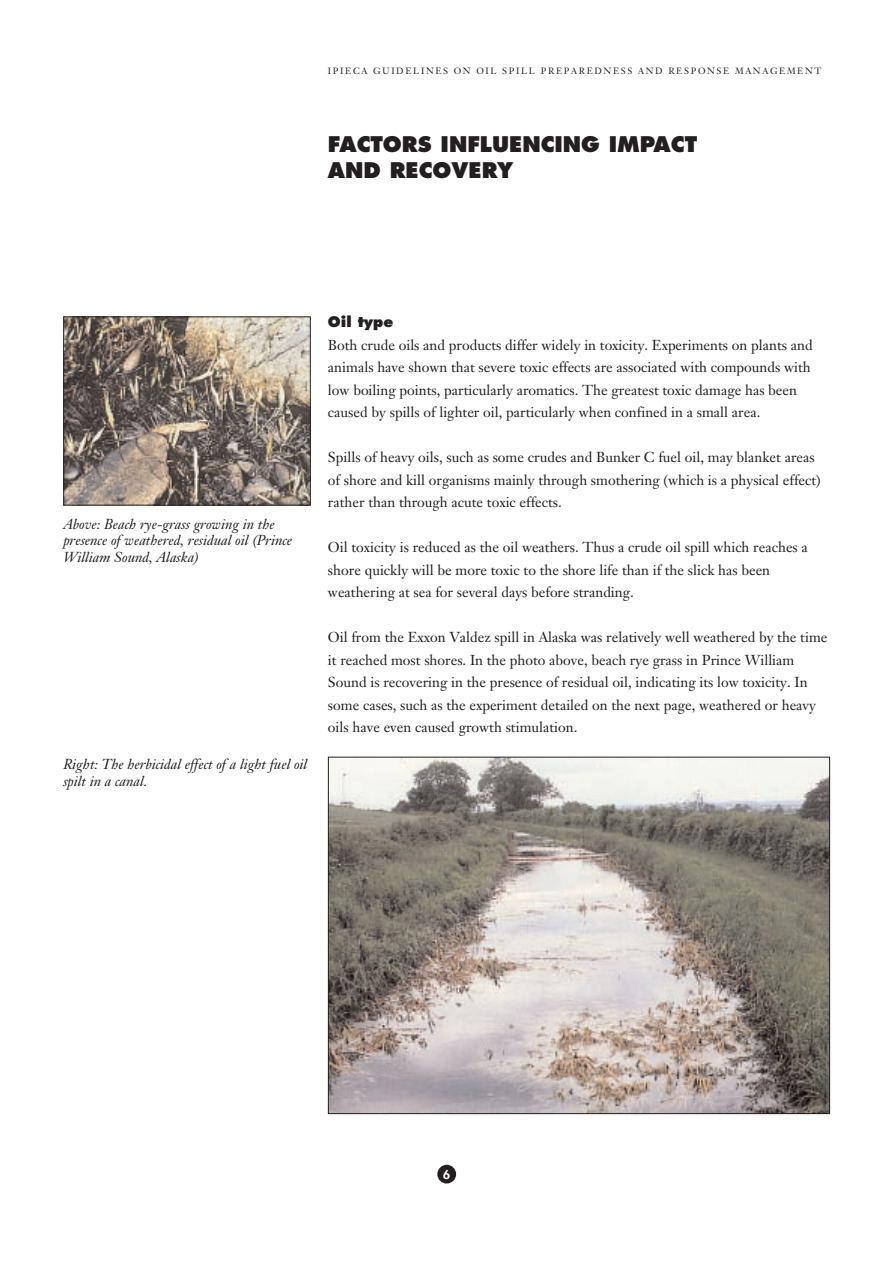
<style>
.page{position:relative;width:893px;height:1263px;background:#fff}
.page>*{position:absolute;margin:0;border:0;box-sizing:border-box;transform-origin:0 0}
.t1{font:800 21px/26px "Futura";color:#231f20}
.t2{font:14.25px/22.5px "Janson Text";color:#231f20}
.t3{font:italic 14.25px/16.5px "Janson Text";color:#231f20}
.t4{font:800 14.25px "Futura";color:#231f20}
.t5{font:800 12px "Futura";color:#fff}
.t6{font:9px "Janson Text";letter-spacing:.18em;color:#231f20}
</style>
<div class="page">
<div style="left:437px;top:1165px;width:19px;height:19px;background:#231f20;border-radius:50%"></div>
<img style="left:330px;top:759px;width:498px;height:353px">
<img style="left:65px;top:318px;width:243px;height:186px">
<div style="left:63px;top:316px;width:247px;height:190px;border:1px solid #231f20"></div>
<p class="t6" style="left:328px;top:67px;width:495px">IPIECA GUIDELINES ON OIL SPILL PREPAREDNESS AND RESPONSE MANAGEMENT</p>
<h1 class="t1" style="left:328px;top:133px;width:370px">FACTORS INFLUENCING IMPACT<br>AND RECOVERY</h1>
<p class="t3" style="left:63px;top:517px;width:230px">Above: Beach rye-grass growing in the presence of weathered, residual oil (Prince<br>William Sound, Alaska)</p>
<p class="t3" style="left:63px;top:758px;width:245px">Right: The herbicidal effect of a light fuel oil spilt in a canal.</p>
<p class="t4" style="left:328px;top:316px;width:67px">Oil type</p>
<p class="t2" style="left:328px;top:335px;width:486px">Both crude oils and products differ widely in toxicity. Experiments on plants and animals have shown that severe toxic effects are associated with compounds with low boiling points, particularly aromatics. The greatest toxic damage has been caused by spills of lighter oil, particularly when confined in a small area.</p>
<p class="t2" style="left:328px;top:447px;width:494px">Spills of heavy oils, such as some crudes and Bunker C fuel oil, may blanket areas of shore and kill organisms mainly through smothering (which is a physical effect) rather than through acute toxic effects.</p>
<p class="t2" style="left:328px;top:537px;width:481px">Oil toxicity is reduced as the oil weathers. Thus a crude oil spill which reaches a shore quickly will be more toxic to the shore life than if the slick has been weathering at sea for several days before stranding.</p>
<p class="t2" style="left:328px;top:627px;width:501px">Oil from the Exxon Valdez spill in Alaska was relatively well weathered by the time it reached most shores. In the photo above, beach rye grass in Prince William Sound is recovering in the presence of residual oil, indicating its low toxicity. In some cases, such as the experiment detailed on the next page, weathered or heavy oils have even caused growth stimulation.</p>
<p class="t5" style="left:443px;top:1168px;width:8px">6</p>
</div>
